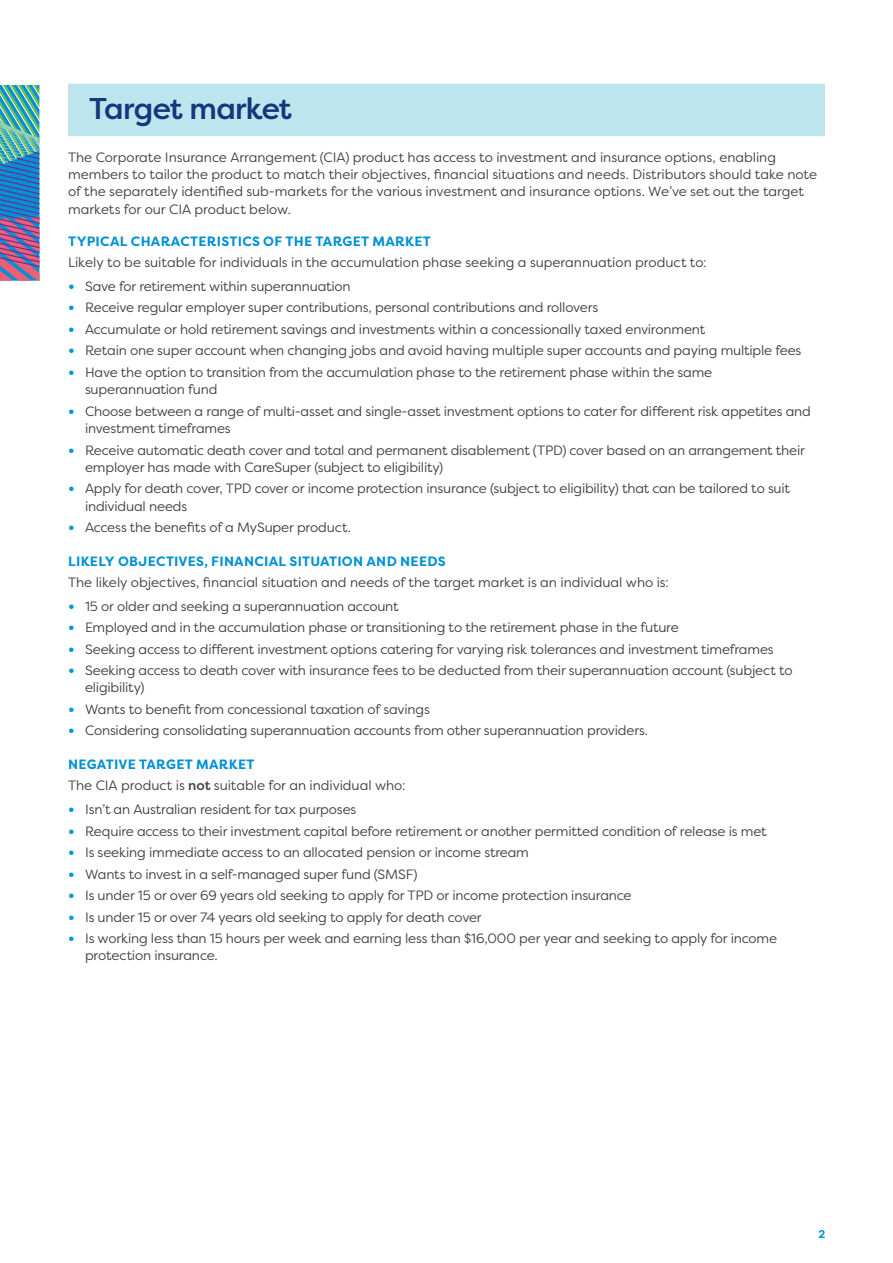
<style>
.page{position:relative;width:893px;height:1263px;background:#fff}
.page>*{position:absolute;margin:0;border:0;box-sizing:border-box;transform-origin:0 0}
.t1{font:500 30px "Filson Pro";letter-spacing:-.03em;color:#14377d}
.t2{font:13.5px/17.2px "Filson Pro";letter-spacing:-.01em;color:#414042}
.t3{font:700 13.5px "Filson Pro";letter-spacing:.02em;color:#0090d4}
.t4{font:700 11.25px "Filson Pro";color:#0090d4}
.s1{font-weight:700;font-size:16.5px;color:#0097d7}
.s2{font-weight:700;color:#0090d4}
.s3{font-weight:500}
</style>
<div class="page">
<div style="left:68px;top:84px;width:757px;height:52px;background:#bde5ed"></div>
<img style="left:0;top:85px;width:40px;height:196px">
<h1 class="t1" style="left:89px;top:88px;width:204px">Target market</h1>
<p class="t2" style="left:68px;top:148px;width:751px">The Corporate Insurance Arrangement (CIA) product has access to investment and insurance options, enabling members to tailor the product to match their objectives, financial situations and needs. Distributors should take note of the separately identified sub-markets for the various investment and insurance options. We’ve set out the target markets for our CIA product below.</p>
<p class="t3" style="left:68px;top:233px;width:364px">TYPICAL CHARACTERISTICS OF THE TARGET MARKET</p>
<p class="t2" style="left:68px;top:254px;width:640px">Likely to be suitable for individuals in the accumulation phase seeking a superannuation product to:</p>
<p class="t2" style="left:68px;top:277px;width:284px"><span class="s1">•</span> Save for retirement within superannuation</p>
<p class="t2" style="left:68px;top:299px;width:532px"><span class="s1">•</span> Receive regular employer super contributions, personal contributions and rollovers</p>
<p class="t2" style="left:68px;top:320px;width:639px"><span class="s1">•</span> Accumulate or hold retirement savings and investments within a concessionally taxed environment</p>
<p class="t2" style="left:68px;top:342px;width:735px"><span class="s1">•</span> Retain one super account when changing jobs and avoid having multiple super accounts and paying multiple fees</p>
<p class="t2" style="left:85px;top:363px;width:629px;text-indent:-17px"><span class="s1">•</span> Have the option to transition from the accumulation phase to the retirement phase within the same superannuation fund</p>
<p class="t2" style="left:85px;top:402px;width:727px;text-indent:-17px"><span class="s1">•</span> Choose between a range of multi-asset and single-asset investment options to cater for different risk appetites and investment timeframes</p>
<p class="t2" style="left:85px;top:441px;width:721px;text-indent:-17px"><span class="s1">•</span> Receive automatic death cover and total and permanent disablement (TPD) cover based on an arrangement their employer has made with CareSuper (subject to eligibility)</p>
<p class="t2" style="left:85px;top:480px;width:706px;text-indent:-17px"><span class="s1">•</span> Apply for death cover, TPD cover or income protection insurance (subject to eligibility) that can be tailored to suit individual needs</p>
<p class="t2" style="left:68px;top:518px;width:284px"><span class="s1">•</span> Access the benefits of a MySuper product.</p>
<p class="t3" style="left:68px;top:552px;width:379px">LIKELY OBJECTIVES, FINANCIAL SITUATION AND NEEDS</p>
<p class="t2" style="left:68px;top:573px;width:602px">The likely objectives, financial situation and needs of the target market is an individual who is:</p>
<p class="t2" style="left:68px;top:597px;width:332px"><span class="s1">•</span> 15 or older and seeking a superannuation account</p>
<p class="t2" style="left:68px;top:618px;width:612px"><span class="s1">•</span> Employed and in the accumulation phase or transitioning to the retirement phase in the future</p>
<p class="t2" style="left:68px;top:640px;width:707px"><span class="s1">•</span> Seeking access to different investment options catering for varying risk tolerances and investment timeframes</p>
<p class="t2" style="left:85px;top:661px;width:709px;text-indent:-17px"><span class="s1">•</span> Seeking access to death cover with insurance fees to be deducted from their superannuation account (subject to eligibility)</p>
<p class="t2" style="left:68px;top:700px;width:363px"><span class="s1">•</span> Wants to benefit from concessional taxation of savings</p>
<p class="t2" style="left:68px;top:722px;width:582px"><span class="s1">•</span> Considering consolidating superannuation accounts from other superannuation providers.</p>
<p class="t2" style="left:68px;top:753px;width:339px;line-height:21.5px"><span class="s2">NEGATIVE TARGET MARKET<br></span>The CIA product is <span class="s3">not</span> suitable for an individual who:</p>
<p class="t2" style="left:68px;top:800px;width:290px"><span class="s1">•</span> Isn’t an Australian resident for tax purposes</p>
<p class="t2" style="left:68px;top:822px;width:700px"><span class="s1">•</span> Require access to their investment capital before retirement or another permitted condition of release is met</p>
<p class="t2" style="left:68px;top:843px;width:462px"><span class="s1">•</span> Is seeking immediate access to an allocated pension or income stream</p>
<p class="t2" style="left:68px;top:865px;width:351px"><span class="s1">•</span> Wants to invest in a self-managed super fund (SMSF)</p>
<p class="t2" style="left:68px;top:886px;width:565px"><span class="s1">•</span> Is under 15 or over 69 years old seeking to apply for TPD or income protection insurance</p>
<p class="t2" style="left:68px;top:908px;width:415px"><span class="s1">•</span> Is under 15 or over 74 years old seeking to apply for death cover</p>
<p class="t2" style="left:85px;top:929px;width:694px;text-indent:-17px"><span class="s1">•</span> Is working less than 15 hours per week and earning less than $16,000 per year and seeking to apply for income protection insurance.</p>
<p class="t4" style="left:819px;top:1227px;width:8px">2</p>
</div>
